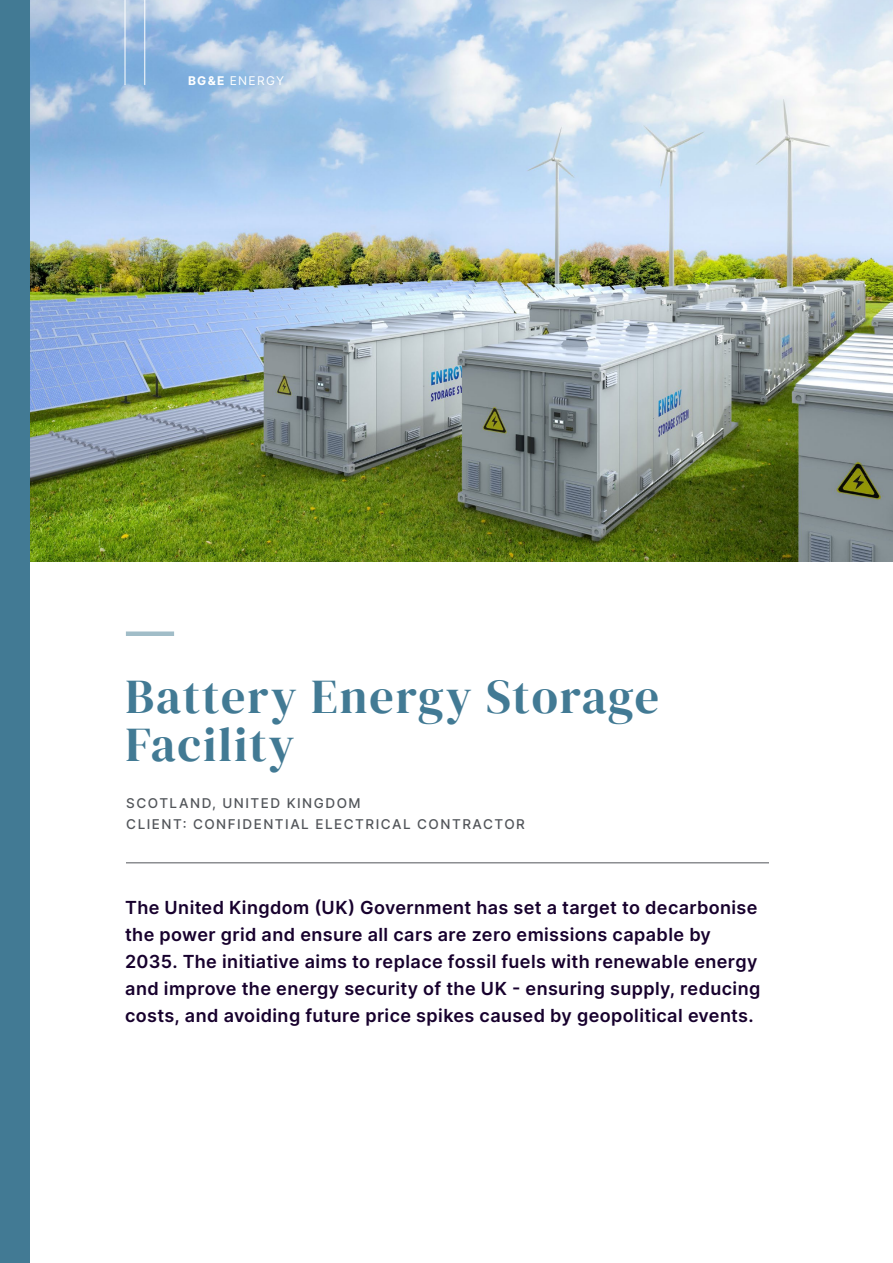
<style>
.page{position:relative;width:893px;height:1263px;background:#fff}
.page>*{position:absolute;margin:0;border:0;box-sizing:border-box;transform-origin:0 0}
.t1{font:48px/48px "DM Serif Display";letter-spacing:.04em;color:#427a94}
.t2{font:18px/27px "Inter";letter-spacing:.02em;color:#17002d}
.t3{font:13.5px/21px "Inter";letter-spacing:.11em;color:#52555a}
.t4{font:12px "Inter";letter-spacing:.11em;color:#fff}
</style>
<div class="page">
<img style="left:30px;top:0;width:863px;height:562px">
<hr style="left:126px;top:862px;width:643px;height:1px;background:#52555a">
<div style="left:126px;top:631px;width:48px;height:5px;background:#a1bdc8"></div>
<div style="left:0;top:0;width:30px;height:1263px;background:#427a94"></div>
<hr style="left:125px;top:0;width:1px;height:85px;background:#fff">
<hr style="left:144px;top:0;width:1px;height:85px;background:#fff">
<p class="t4" style="left:188px;top:72px;width:98px">BG&amp;E ENERGY</p>
<h1 class="t1" style="left:125px;top:674px;width:535px">Battery Energy Storage<br>Facility</h1>
<p class="t3" style="left:126px;top:793px;width:400px">SCOTLAND, UNITED KINGDOM<br>CLIENT: CONFIDENTIAL ELECTRICAL CONTRACTOR</p>
<p class="t2" style="left:125px;top:893px;width:637px">The United Kingdom (UK) Government has set a target to decarbonise the power grid and ensure all cars are zero emissions capable by 2035. The initiative aims to replace fossil fuels with renewable energy and improve the energy security of the UK - ensuring supply, reducing costs, and avoiding future price spikes caused by geopolitical events.</p>
</div>
